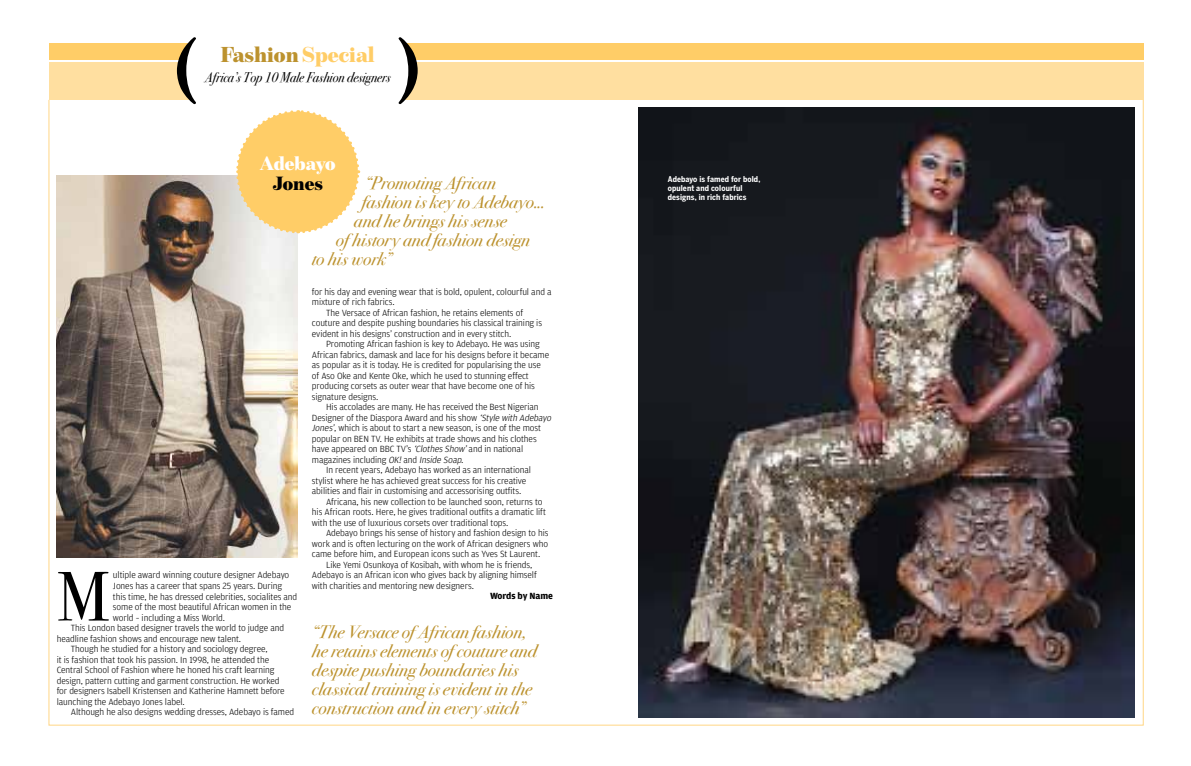
<style>
.page{position:relative;width:1191px;height:766px;background:#fff}
.page>*{position:absolute;margin:0;border:0;box-sizing:border-box;transform-origin:0 0}
.t1{font:700 72.6px "Adobe Caslon Pro";color:#000}
.t2{font:69.8px "Bodoni Svty Two ITCTT Book";color:#000}
.t3{font:900 22px "Benton Mod Disp";color:#bc922e}
.t4{font:900 19.5px "Benton Mod Disp";letter-spacing:-.015em;color:#fff}
.t5{font:900 19.5px "Benton Mod Disp";color:#000}
.t6{font:18px/19px "Bodoni Svty Two ITCTT Book Ita";color:#bc922e}
.t7{font:14px "Bodoni Svty Two ITCTT Book Ita";color:#000;scale:.9 1}
.t8{font:300 9.5px "Amplitude";letter-spacing:-.01em;color:#000}
.t9{font:700 9.5px "Amplitude";letter-spacing:-.01em;color:#000}
.t10{font:700 8px/9px "Benton Sans Cond";letter-spacing:.015em;color:#fff}
.s1{color:#ffcd67}
.s2{font-style:italic}
</style>
<div class="page">
<img style="left:57px;top:176px;width:241px;height:381px">
<svg style="left:235px;top:110px;width:126px;height:125px"></svg>
<img style="left:638px;top:108px;width:496px;height:609px">
<div style="left:49px;top:44px;width:1094px;height:16px;background:#ffcd67"></div>
<div style="left:49px;top:63px;width:1094px;height:37px;background:#ffdfa0"></div>
<div style="left:181px;top:43px;width:230px;height:57px;background:#fff"></div>
<h1 class="t1" style="left:174px;top:32px;width:25px">(</h1>
<h1 class="t1" style="left:396px;top:32px;width:25px">)</h1>
<h3 class="t3" style="left:221px;top:42px;width:156px">Fashion <span class="s1">Special</span></h3>
<h3 class="t7" style="left:205px;top:65px;width:208px">Africa’s Top 10 Male Fashion designers</h3>
<h3 class="t4" style="left:260px;top:152px;width:77px">Adebayo</h3>
<h3 class="t5" style="left:272px;top:172px;width:52px">Jones</h3>
<h3 class="t6" style="left:365px;top:172px;width:132px">“Promoting African</h3>
<h3 class="t6" style="left:362px;top:191px;width:185px">fashion is key to Adebayo...</h3>
<h3 class="t6" style="left:354px;top:210px;width:154px">and he brings his sense</h3>
<h3 class="t6" style="left:336px;top:229px;width:195px">of history and fashion design</h3>
<h3 class="t6" style="left:312px;top:248px;width:81px">to his work”</h3>
<h2 class="t2" style="left:57px;top:539px;width:54px">M</h2>
<p class="t8" style="left:113px;top:570px;width:178px">ultiple award winning couture designer Adebayo</p>
<p class="t8" style="left:113px;top:580px;width:171px">Jones has a career that spans 25 years. During</p>
<p class="t8" style="left:113px;top:591px;width:186px">this time, he has dressed celebrities, socialites and</p>
<p class="t8" style="left:113px;top:601px;width:180px">some of the most beautiful African women in the</p>
<p class="t8" style="left:113px;top:612px;width:114px">world – including a Miss World.</p>
<p class="t8" style="left:71px;top:622px;width:215px">This London based designer travels the world to judge and</p>
<p class="t8" style="left:57px;top:633px;width:186px">headline fashion shows and encourage new talent.</p>
<p class="t8" style="left:71px;top:643px;width:198px">Though he studied for a history and sociology degree,</p>
<p class="t8" style="left:57px;top:654px;width:214px">it is fashion that took his passion. In 1998, he attended the</p>
<p class="t8" style="left:57px;top:664px;width:219px">Central School of Fashion where he honed his craft learning</p>
<p class="t8" style="left:57px;top:675px;width:224px">design, pattern cutting and garment construction. He worked</p>
<p class="t8" style="left:57px;top:685px;width:229px">for designers Isabell Kristensen and Katherine Hamnett before</p>
<p class="t8" style="left:57px;top:696px;width:130px">launching the Adebayo Jones label.</p>
<p class="t8" style="left:71px;top:706px;width:225px">Although he also designs wedding dresses, Adebayo is famed</p>
<p class="t8" style="left:312px;top:286px;width:241px">for his day and evening wear that is bold, opulent, colourful and a</p>
<p class="t8" style="left:312px;top:297px;width:84px">mixture of rich fabrics.</p>
<p class="t8" style="left:326px;top:307px;width:198px">The Versace of African fashion, he retains elements of</p>
<p class="t8" style="left:312px;top:318px;width:232px">couture and despite pushing boundaries his classical training is</p>
<p class="t8" style="left:312px;top:328px;width:201px">evident in his designs’ construction and in every stitch.</p>
<p class="t8" style="left:326px;top:339px;width:215px">Promoting African fashion is key to Adebayo. He was using</p>
<p class="t8" style="left:312px;top:349px;width:239px">African fabrics, damask and lace for his designs before it became</p>
<p class="t8" style="left:312px;top:360px;width:230px">as popular as it is today. He is credited for popularising the use</p>
<p class="t8" style="left:312px;top:370px;width:218px">of Aso Oke and Kente Oke, which he used to stunning effect</p>
<p class="t8" style="left:312px;top:381px;width:224px">producing corsets as outer wear that have become one of his</p>
<p class="t8" style="left:312px;top:391px;width:68px">signature designs.</p>
<p class="t8" style="left:326px;top:401px;width:214px">His accolades are many. He has received the Best Nigerian</p>
<p class="t8" style="left:312px;top:412px;width:242px">Designer of the Diaspora Award and his show <span class="s2">‘Style with Adebayo</span></p>
<p class="t8" style="left:312px;top:423px;width:231px"><span class="s2">Jones’</span>, which is about to start a new season, is one of the most</p>
<p class="t8" style="left:312px;top:433px;width:226px">popular on BEN TV. He exhibits at trade shows and his clothes</p>
<p class="t8" style="left:312px;top:444px;width:213px">have appeared on BBC TV’s <span class="s2">‘ClothesShow’</span>and in national</p>
<p class="t8" style="left:312px;top:454px;width:155px">magazines including <span class="s2">OK!</span>and <span class="s2">Inside Soap.</span></p>
<p class="t8" style="left:326px;top:465px;width:206px">In recent years, Adebayo has worked as an international</p>
<p class="t8" style="left:312px;top:475px;width:216px">stylist where he has achieved great success for his creative</p>
<p class="t8" style="left:312px;top:486px;width:211px">abilities and flair in customising and accessorising outfits.</p>
<p class="t8" style="left:326px;top:496px;width:218px">Africana, his new collection to be launched soon, returns to</p>
<p class="t8" style="left:312px;top:507px;width:235px">his African roots. Here, he gives traditional outfits a dramatic lift</p>
<p class="t8" style="left:312px;top:517px;width:198px">with the use of luxurious corsets over traditional tops.</p>
<p class="t8" style="left:326px;top:528px;width:224px">Adebayo brings his sense of history and fashion design to his</p>
<p class="t8" style="left:312px;top:538px;width:238px">work and is often lecturing on the work of African designers who</p>
<p class="t8" style="left:312px;top:549px;width:230px">came before him, and European icons such as Yves St Laurent.</p>
<p class="t8" style="left:326px;top:559px;width:208px">Like Yemi Osunkoya of Kosibah, with whom he is friends,</p>
<p class="t8" style="left:312px;top:570px;width:226px">Adebayo is an African icon who gives back by aligning himself</p>
<p class="t8" style="left:312px;top:580px;width:163px">with charities and mentoring new designers.</p>
<p class="t9" style="left:490px;top:591px;width:64px">Words by Name</p>
<h3 class="t6" style="left:312px;top:620px;width:226px">“The Versace of African fashion, he retains elements of couture and despite pushing boundaries his classical training is evident in the construction and in every stitch”</h3>
<p class="t10" style="left:668px;top:175px;width:94px">Adebayo is famed for bold, opulent and colourful designs, in rich fabrics</p>
</div>
